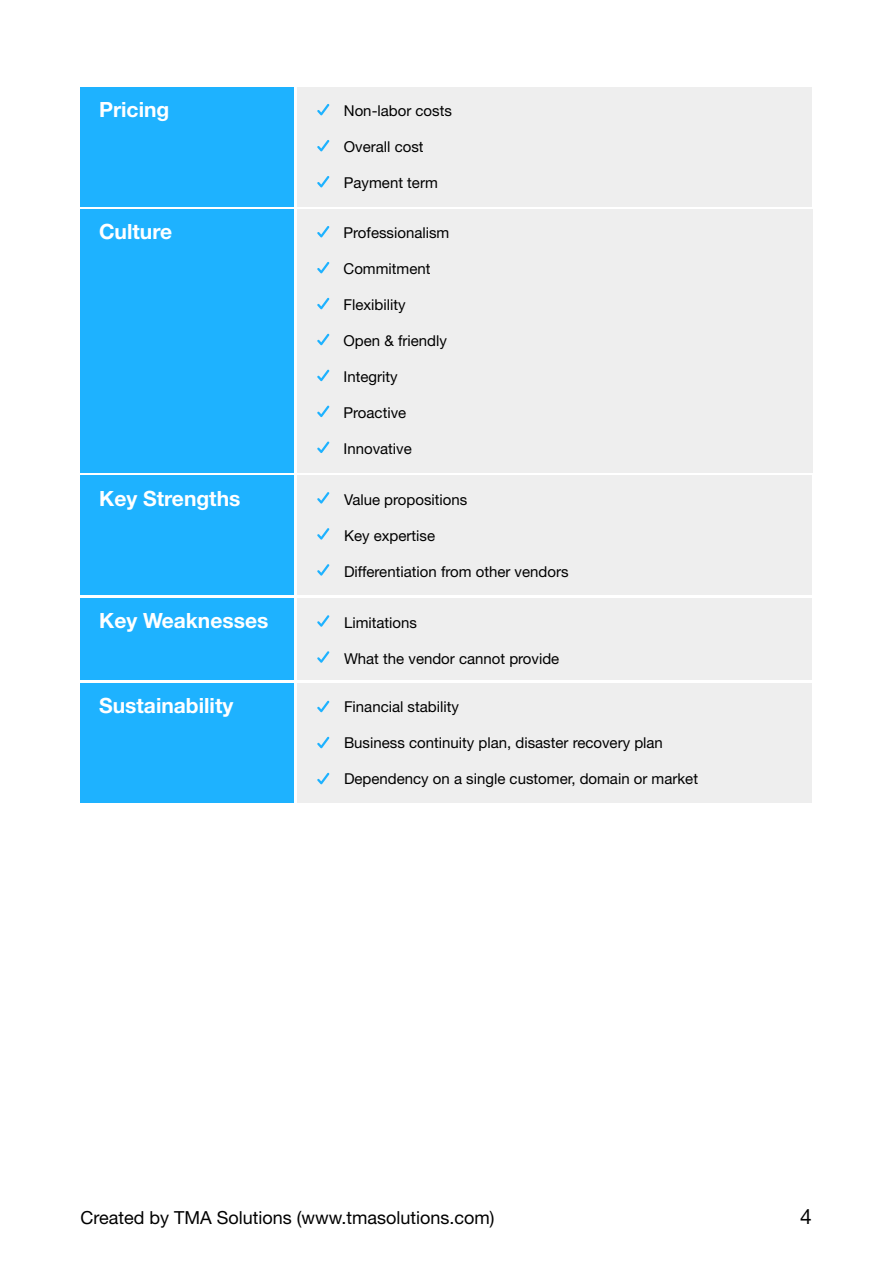
<style>
.page{position:relative;width:893px;height:1263px;background:#fff}
.page>*{position:absolute;margin:0;border:0;box-sizing:border-box;transform-origin:0 0}
.t1{font:700 21px "Helvetica Neue";color:#fff}
.t2{font:21px "Helvetica Neue";color:#000}
.t3{font:18px "Helvetica Neue";color:#000}
.t4{font:15px "Helvetica Neue";color:#000}
</style>
<div class="page">
<div style="left:297px;top:476px;width:514px;height:119px;background:#eee"></div>
<div style="left:297px;top:683px;width:514px;height:119px;background:#eee"></div>
<div style="left:297px;top:87px;width:514px;height:119px;background:#eee"></div>
<div style="left:297px;top:209px;width:516px;height:264px;background:#eee"></div>
<div style="left:297px;top:598px;width:514px;height:82px;background:#eee"></div>
<div style="left:80px;top:87px;width:214px;height:119px;background:#1eb2ff"></div>
<div style="left:80px;top:683px;width:214px;height:119px;background:#1eb2ff"></div>
<div style="left:80px;top:598px;width:214px;height:82px;background:#1eb2ff"></div>
<div style="left:80px;top:476px;width:214px;height:119px;background:#1eb2ff"></div>
<div style="left:80px;top:209px;width:214px;height:264px;background:#1eb2ff"></div>
<svg style="left:317px;top:104px;width:12px;height:11px"></svg>
<svg style="left:317px;top:176px;width:12px;height:11px"></svg>
<svg style="left:317px;top:140px;width:12px;height:11px"></svg>
<svg style="left:317px;top:492px;width:12px;height:12px"></svg>
<svg style="left:317px;top:564px;width:12px;height:12px"></svg>
<svg style="left:317px;top:528px;width:12px;height:12px"></svg>
<svg style="left:317px;top:701px;width:12px;height:11px"></svg>
<svg style="left:317px;top:773px;width:12px;height:11px"></svg>
<svg style="left:317px;top:737px;width:12px;height:11px"></svg>
<svg style="left:317px;top:651px;width:12px;height:12px"></svg>
<svg style="left:317px;top:615px;width:12px;height:12px"></svg>
<svg style="left:317px;top:226px;width:12px;height:11px"></svg>
<svg style="left:317px;top:298px;width:12px;height:11px"></svg>
<svg style="left:317px;top:262px;width:12px;height:11px"></svg>
<svg style="left:317px;top:334px;width:12px;height:11px"></svg>
<svg style="left:317px;top:370px;width:12px;height:11px"></svg>
<svg style="left:317px;top:405px;width:12px;height:12px"></svg>
<svg style="left:317px;top:441px;width:12px;height:12px"></svg>
<h1 class="t1" style="left:99px;top:93px;width:72px">Pricing</h1>
<p class="t4" style="left:344px;top:100px;width:110px">Non-labor costs</p>
<p class="t4" style="left:344px;top:136px;width:81px">Overall cost</p>
<p class="t4" style="left:344px;top:172px;width:95px">Payment term</p>
<h1 class="t1" style="left:99px;top:215px;width:75px">Culture</h1>
<p class="t4" style="left:343px;top:222px;width:107px">Professionalism</p>
<p class="t4" style="left:343px;top:258px;width:89px">Commitment</p>
<p class="t4" style="left:343px;top:294px;width:64px">Flexibility</p>
<p class="t4" style="left:343px;top:330px;width:105px">Open &amp; friendly</p>
<p class="t4" style="left:343px;top:366px;width:56px">Integrity</p>
<p class="t4" style="left:343px;top:402px;width:64px">Proactive</p>
<p class="t4" style="left:343px;top:438px;width:70px">Innovative</p>
<h1 class="t1" style="left:99px;top:482px;width:143px">Key Strengths</h1>
<p class="t4" style="left:344px;top:489px;width:125px">Value propositions</p>
<p class="t4" style="left:344px;top:525px;width:93px">Key expertise</p>
<p class="t4" style="left:344px;top:561px;width:226px">Differentiation from other vendors</p>
<h1 class="t1" style="left:99px;top:604px;width:171px">Key Weaknesses</h1>
<p class="t4" style="left:344px;top:611px;width:75px">Limitations</p>
<p class="t4" style="left:344px;top:647px;width:217px">What the vendor cannot provide</p>
<h1 class="t1" style="left:99px;top:689px;width:136px">Sustainability</h1>
<p class="t4" style="left:344px;top:696px;width:117px">Financial stability</p>
<p class="t4" style="left:344px;top:732px;width:320px">Business continuity plan, disaster recovery plan</p>
<p class="t4" style="left:344px;top:768px;width:356px">Dependency on a single customer, domain or market</p>
<p class="t3" style="left:80px;top:1205px;width:416px">Created by TMA Solutions (www.tmasolutions.com)</p>
<h1 class="t2" style="left:800px;top:1201px;width:13px">4</h1>
</div>
